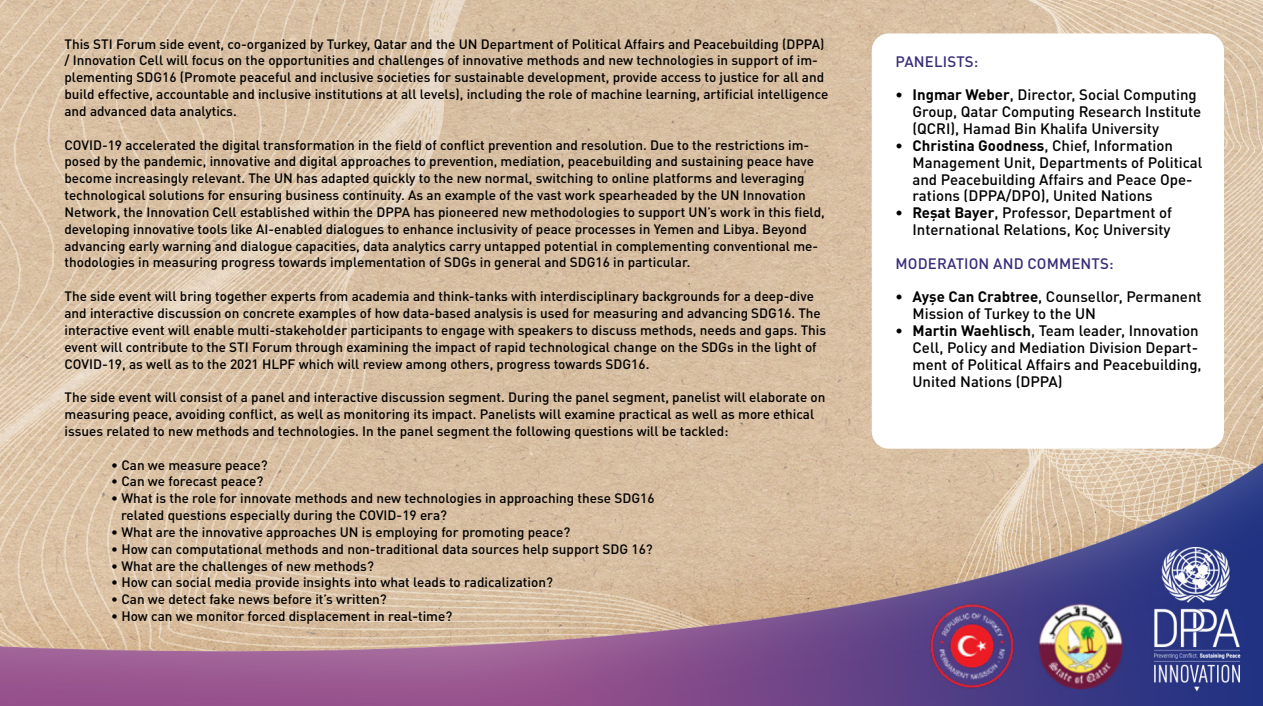
<style>
.page{position:relative;width:1263px;height:706px;background:#fff}
.page>*{position:absolute;margin:0;border:0;box-sizing:border-box;transform-origin:0 0}
.t1{font:500 15px/16.8px "DIN Pro";color:#000}
.t2{font:500 15px "DIN Pro";letter-spacing:.01em;color:#392d7a}
.t3{font:500 13.5px/16.8px "DIN Pro";color:#000}
.s1{font-weight:700}
</style>
<div class="page">
<img style="left:0;top:0;width:1263px;height:706px">
<div style="left:872px;top:33px;width:352px;height:416px;background:#fff;border-radius:17px"></div>
<p class="t3" style="left:64px;top:34px;width:765px">This STI Forum side event, co-organized by Turkey, Qatar and the UN Department of Political Affairs and Peacebuilding (DPPA) / Innovation Cell will focus on the opportunities and challenges of innovative methods and new technologies in support of im&shy;plementing SDG16 (Promote peaceful and inclusive societies for sustainable development, provide access to justice for all and build effective, accountable and inclusive institutions at all levels), including the role of machine learning, artificial intelligence and advanced data analytics.</p>
<p class="t3" style="left:64px;top:135px;width:762px">COVID-19 accelerated the digital transformation in the field of conflict prevention and resolution. Due to the restrictions im&shy;posed by the pandemic, innovative and digital approaches to prevention, mediation, peacebuilding and sustaining peace have become increasingly relevant. The UN has adapted quickly to the new normal, switching to online platforms and leveraging technological solutions for ensuring business continuity. As an example of the vast work spearheaded by the UN Innovation Network, the Innovation Cell established within the DPPA has pioneered new methodologies to support UN’s work in this field, developing innovative tools like AI-enabled dialogues to enhance inclusivity of peace processes in Yemen and Libya. Beyond advancing early warning and dialogue capacities, data analytics carry untapped potential in complementing conventional me&shy;thodologies in measuring progress towards implementation of SDGs in general and SDG16 in particular.</p>
<p class="t3" style="left:64px;top:286px;width:763px">The side event will bring together experts from academia and think-tanks with interdisciplinary backgrounds for a deep-dive and interactive discussion on concrete examples of how data-based analysis is used for measuring and advancing SDG16. The interactive event will enable multi-stakeholder participants to engage with speakers to discuss methods, needs and gaps. This event will contribute to the STI Forum through examining the impact of rapid technological change on the SDGs in the light of COVID-19, as well as to the 2021 HLPF which will review among others, progress towards SDG16.</p>
<p class="t3" style="left:64px;top:387px;width:762px">The side event will consist of a panel and interactive discussion segment. During the panel segment, panelist will elaborate on measuring peace, avoiding conflict, as well as monitoring its impact. Panelists will examine practical as well as more ethical issues related to new methods and technologies. In the panel segment the following questions will be tackled:</p>
<p class="t3" style="left:111px;top:455px;width:158px">• Can we measure peace?</p>
<p class="t3" style="left:111px;top:471px;width:153px">• Can we forecast peace?</p>
<p class="t3" style="left:121px;top:488px;width:535px;text-indent:-10px">• What is the role for innovate methods and new technologies in approaching these SDG16 related questions especially during the COVID-19 era?</p>
<p class="t3" style="left:111px;top:522px;width:460px">• What are the innovative approaches UN is employing for promoting peace?</p>
<p class="t3" style="left:111px;top:539px;width:543px">• How can computational methods and non-traditional data sources help support SDG 16?</p>
<p class="t3" style="left:111px;top:556px;width:264px">• What are the challenges of new methods?</p>
<p class="t3" style="left:111px;top:572px;width:443px">• How can social media provide insights into what leads to radicalization?</p>
<p class="t3" style="left:111px;top:589px;width:277px">• Can we detect fake news before it’s written?</p>
<p class="t3" style="left:111px;top:606px;width:342px">• How can we monitor forced displacement in real-time?</p>
<p class="t2" style="left:895px;top:49px;width:84px">PANELISTS:</p>
<p class="t1" style="left:912px;top:85px;width:290px;text-indent:-17px"><span class="s1">• Ingmar Weber</span>, Director, Social Computing<br>Group, Qatar Computing Research Institute (QCRI), Hamad Bin Khalifa University</p>
<p class="t1" style="left:912px;top:135px;width:292px;text-indent:-17px"><span class="s1">• Christina Goodness</span>, Chief, Information Management Unit, Departments of Political and Peacebuilding Affairs and Peace Ope&shy;rations (DPPA/DPO), United Nations</p>
<p class="t1" style="left:895px;top:203px;width:278px;text-align:right"><span class="s1">• Reşat Bayer</span>, Professor, Department of<br>International Relations, Koç University</p>
<p class="t2" style="left:895px;top:251px;width:220px">MODERATION AND COMMENTS:</p>
<p class="t1" style="left:912px;top:287px;width:291px;text-indent:-17px"><span class="s1">• Ayşe Can Crabtree</span>, Counsellor, Permanent<br>Mission of Turkey to the UN</p>
<p class="t1" style="left:912px;top:321px;width:291px;text-indent:-17px"><span class="s1">• Martin Waehlisch</span>, Team leader, Innovation Cell, Policy and Mediation Division Depart&shy;ment of Political Affairs and Peacebuilding, United Nations (DPPA)</p>
</div>
